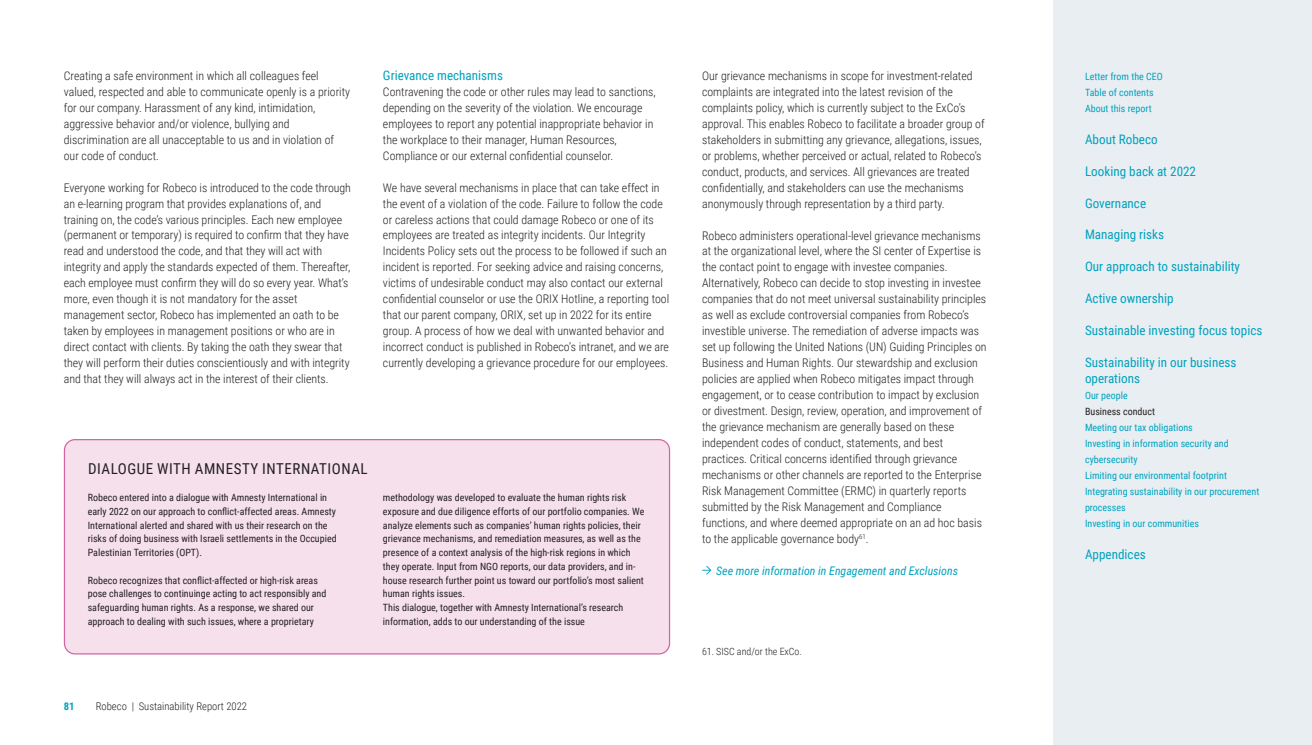
<style>
.page{position:relative;width:1312px;height:745px;background:#fff}
.page>*{position:absolute;margin:0;border:0;box-sizing:border-box;transform-origin:0 0}
.Leestekst{font:15px "Roboto Condensed";letter-spacing:.035em;color:#231f20}
.Inleidende_tekst{font:13.12px/16px "Roboto Condensed";color:#00a2bd}
.Paragraafkop{font:13.12px "Roboto Condensed";color:#00a2bd}
.Leestekst-2{font:300 11.88px/16px "Roboto Condensed";color:#231f20}
.Link-tekst{font:italic 11.88px "Roboto Condensed";color:#00a2bd}
.t1{font:300 10.62px "Roboto Condensed";color:#231f20}
.t2{font:700 10.62px "Roboto Condensed";color:#00a2bd}
.Kadertekst{font:10px/13.8px "Roboto Condensed";color:#231f20}
.Inleidende_tekst-2{font:10px/16px "Roboto Condensed";color:#00a2bd}
.Voetnoot_zwart{font:300 10px "Roboto Condensed";color:#231f20}
.Inleidende_tekst-3{font:10px "Roboto Condensed";color:#231f20}
</style>
<div class="page">
<div style="left:1052px;top:0;width:259px;height:744px;background:#e9eef3"></div>
<svg style="left:702px;top:565px;width:9px;height:9px"></svg>
<div style="left:64px;top:439px;width:605px;height:214px;background:#f6e0ec;border-radius:11px"></div>
<div style="left:64px;top:438px;width:606px;height:216px;border:1px solid #b50063;border-radius:11px"></div>
<p class="Leestekst-2" style="left:64px;top:67px;width:288px">Creating a safe environment in which all colleagues feel valued, respected and able to communicate openly is a priority for our company. Harassment of any kind, intimidation, aggressive behavior and/or violence, bullying and discrimination are all unacceptable to us and in violation of our code of conduct.</p>
<p class="Leestekst-2" style="left:64px;top:179px;width:288px">Everyone working for Robeco is introduced to the code through an e-learning program that provides explanations of, and training on, the code’s various principles. Each new employee (permanent or temporary) is required to confirm that they have read and understood the code, and that they will act with integrity and apply the standards expected of them. Thereafter, each employee must confirm they will do so every year. What’s more, even though it is not mandatory for the asset management sector, Robeco has implemented an oath to be taken by employees in management positions or who are in direct contact with clients. By taking the oath they swear that they will perform their duties conscientiously and with integrity and that they will always act in the interest of their clients.</p>
<p class="Paragraafkop" style="left:383px;top:66px;width:122px">Grievance mechanisms</p>
<p class="Leestekst-2" style="left:383px;top:83px;width:274px">Contravening the code or other rules may lead to sanctions, depending on the severity of the violation. We encourage employees to report any potential inappropriate behavior in the workplace to their manager, Human Resources, Compliance or our external confidential counselor.</p>
<p class="Leestekst-2" style="left:383px;top:179px;width:288px">We have several mechanisms in place that can take effect in the event of a violation of the code. Failure to follow the code or careless actions that could damage Robeco or one of its employees are treated as integrity incidents. Our Integrity Incidents Policy sets out the process to be followed if such an incident is reported. For seeking advice and raising concerns, victims of undesirable conduct may also contact our external confidential counselor or use the ORIX Hotline, a reporting tool that our parent company, ORIX, set up in 2022 for its entire group. A process of how we deal with unwanted behavior and incorrect conduct is published in Robeco’s intranet, and we are currently developing a grievance procedure for our employees.</p>
<p class="Leestekst" style="left:88px;top:458px;width:281px">DIALOGUE WITH AMNESTY INTERNATIONAL</p>
<p class="Kadertekst" style="left:88px;top:490px;width:250px">Robeco entered into a dialogue with Amnesty International in early 2022 on our approach to conflict-affected areas. Amnesty International alerted and shared with us their research on the risks of doing business with Israeli settlements in the Occupied Palestinian Territories (OPT).</p>
<p class="Kadertekst" style="left:88px;top:572px;width:240px">Robeco recognizes that conflict-affected or high-risk areas pose challenges to continuinge acting to act responsibly and safeguarding human rights. As a response, we shared our approach to dealing with such issues, where a proprietary</p>
<p class="Kadertekst" style="left:383px;top:490px;width:263px">methodology was developed to evaluate the human rights risk exposure and due diligence efforts of our portfolio companies. We analyze elements such as companies’ human rights policies, their grievance mechanisms, and remediation measures, as well as the presence of a context analysis of the high-risk regions in which they operate. Input from NGO reports, our data providers, and in&shy;house research further point us toward our portfolio’s most salient human rights issues.</p>
<p class="Kadertekst" style="left:383px;top:600px;width:242px">This dialogue, together with Amnesty International’s research information, adds to our understanding of the issue</p>
<p class="t2" style="left:64px;top:698px;width:12px">81</p>
<p class="t1" style="left:96px;top:698px;width:153px">Robeco | Sustainability Report 2022</p>
<p class="Leestekst-2" style="left:702px;top:67px;width:284px">Our grievance mechanisms in scope for investment-related complaints are integrated into the latest revision of the complaints policy, which is currently subject to the ExCo’s approval. This enables Robeco to facilitate a broader group of stakeholders in submitting any grievance, allegations, issues, or problems, whether perceived or actual, related to Robeco’s conduct, products, and services. All grievances are treated confidentially, and stakeholders can use the mechanisms anonymously through representation by a third party.</p>
<p class="Leestekst-2" style="left:702px;top:227px;width:280px;text-align:justify">Robeco administers operational-level grievance mechanisms at the organizational level, where the SI center of Expertise is the contact point to engage with investee companies.</p>
<p class="Leestekst-2" style="left:702px;top:274px;width:286px">Alternatively, Robeco can decide to stop investing in investee companies that do not meet universal sustainability principles as well as exclude controversial companies from Robeco’s investible universe. The remediation of adverse impacts was set up following the United Nations (UN) Guiding Principles on Business and Human Rights. Our stewardship and exclusion policies are applied when Robeco mitigates impact through engagement, or to cease contribution to impact by exclusion or divestment. Design, review, operation, and improvement of the grievance mechanism are generally based on these independent codes of conduct, statements, and best practices. Critical concerns identified through grievance mechanisms or other channels are reported to the Enterprise Risk Management Committee (ERMC) in quarterly reports submitted by the Risk Management and Compliance functions, and where deemed appropriate on an ad hoc basis to the applicable governance body<sup>61</sup>.</p>
<p class="Link-tekst" style="left:716px;top:561px;width:243px">See more information in Engagement and Exclusions</p>
<p class="Voetnoot_zwart" style="left:702px;top:643px;width:101px">61. SISC and/or the ExCo.</p>
<p class="Inleidende_tekst-2" style="left:1084px;top:68px;width:79px">Letter from the CEO</p>
<p class="Inleidende_tekst-2" style="left:1084px;top:84px;width:70px">Table of contents</p>
<p class="Inleidende_tekst-2" style="left:1084px;top:100px;width:68px">About this report</p>
<p class="Inleidende_tekst" style="left:1084px;top:130px;width:74px">About Robeco</p>
<p class="Inleidende_tekst" style="left:1084px;top:162px;width:113px">Looking back at 2022</p>
<p class="Inleidende_tekst" style="left:1084px;top:194px;width:63px">Governance</p>
<p class="Inleidende_tekst" style="left:1084px;top:226px;width:81px">Managing risks</p>
<p class="Inleidende_tekst" style="left:1084px;top:258px;width:156px">Our approach to sustainability</p>
<p class="Inleidende_tekst" style="left:1084px;top:290px;width:90px">Active ownership</p>
<p class="Inleidende_tekst" style="left:1084px;top:322px;width:179px">Sustainable investing focus topics</p>
<p class="Inleidende_tekst" style="left:1084px;top:354px;width:153px">Sustainability in our business operations</p>
<p class="Inleidende_tekst-2" style="left:1084px;top:387px;width:44px">Our people</p>
<p class="Inleidende_tekst-3" style="left:1084px;top:404px;width:71px">Business conduct</p>
<p class="Inleidende_tekst-2" style="left:1084px;top:419px;width:109px">Meeting our tax obligations</p>
<p class="Inleidende_tekst-2" style="left:1084px;top:435px;width:145px">Investing in information security and cybersecurity</p>
<p class="Inleidende_tekst-2" style="left:1084px;top:466px;width:143px">Limiting our environmental footprint</p>
<p class="Inleidende_tekst-2" style="left:1084px;top:482px;width:176px">Integrating sustainability in our procurement processes</p>
<p class="Inleidende_tekst-2" style="left:1084px;top:514px;width:115px">Investing in our communities</p>
<p class="Inleidende_tekst" style="left:1084px;top:545px;width:62px">Appendices</p>
</div>
